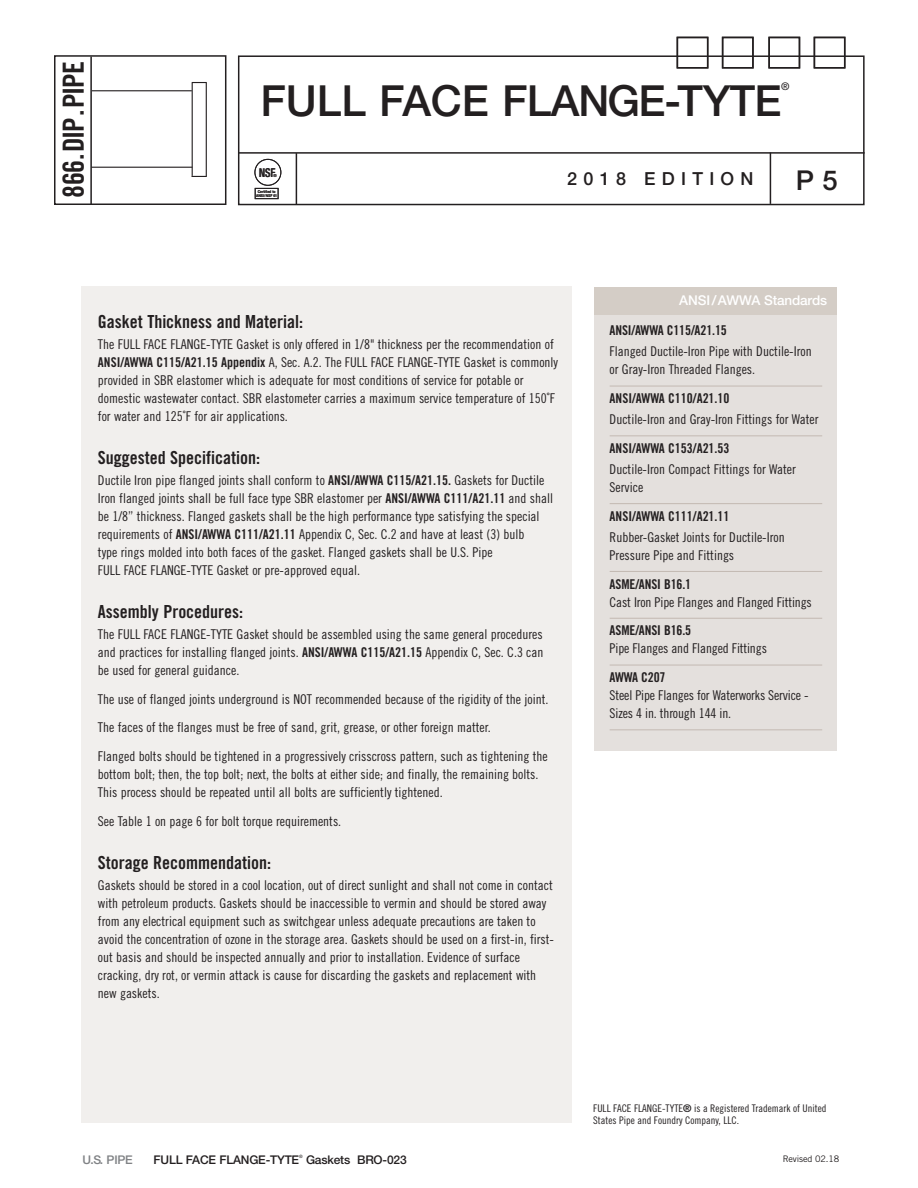
<style>
.page{position:relative;width:918px;height:1188px;background:#fff}
.page>*{position:absolute;margin:0;border:0;box-sizing:border-box;transform-origin:0 0}
.t1{font:500 42.9px "Helvetica Neue LT Std";letter-spacing:-.015em;color:#231f20}
.t2{font:29.1px "Trade Gothic LT Std Bd Cn 20";letter-spacing:-.03em;color:#231f20}
.t3{font:500 27.45px "Helvetica Neue LT Std";color:#231f20}
.t4{font:18px "Trade Gothic LT Std Bd Cn 20";color:#231f20}
.t5{font:500 18px "Helvetica Neue LT Std";letter-spacing:.35em;color:#231f20}
.t6{font:13.5px/18px "Trade Gothic LT Std Cn 18";color:#231f20}
.t7{font:13.5px "Trade Gothic LT Std Bd Cn 20";letter-spacing:-.01em;color:#231f20}
.t8{font:500 13.5px "Helvetica Neue LT Std";letter-spacing:-.01em;color:#fff}
.t9{font:500 condensed 12.3px "Helvetica Neue LT Std";color:#231f20;scale:.85 1}
.t10{font:500 12px "Helvetica Neue LT Std";letter-spacing:-.015em;color:#231f20}
.t11{font:500 12px "Helvetica Neue LT Std";color:#808285}
.t12{font:10.5px/12px "Trade Gothic LT Std Cn 18";color:#231f20}
.t13{font:500 10.5px "Helvetica Neue LT Std";color:#231f20}
.t14{font:9px "Trade Gothic LT Std";letter-spacing:-.015em;color:#231f20}
.t15{font:500 4.5px "Helvetica Neue LT Std";color:#231f20}
.t16{font:700 4.05px "Helvetica Neue LT Std";color:#231f20}
.t17{font:700 3.9px/3.6px "Helvetica Neue LT Std";letter-spacing:-.005em;color:#231f20;text-align:center;scale:.85 1}
.s1{font-family:"Trade Gothic LT Std Bd Cn 20"}
</style>
<div class="page">
<div style="left:54px;top:55px;width:172px;height:150px;border:2px solid #231f20"></div>
<hr style="left:90px;top:57px;width:2px;height:147px;background:#231f20">
<hr style="left:92px;top:90px;width:100px;height:1px;background:#231f20">
<hr style="left:192px;top:83px;width:1px;height:93px;background:#231f20">
<svg style="left:192px;top:82px;width:15px;height:1px"></svg>
<hr style="left:206px;top:83px;width:1px;height:93px;background:#231f20">
<svg style="left:192px;top:176px;width:15px;height:1px"></svg>
<hr style="left:91px;top:167px;width:101px;height:1px;background:#231f20">
<div style="left:81px;top:286px;width:491px;height:837px;background:#f1efed"></div>
<div style="left:238px;top:55px;width:627px;height:150px;border:2px solid #231f20"></div>
<hr style="left:239px;top:152px;width:626px;height:2px;background:#231f20">
<hr style="left:296px;top:153px;width:1px;height:51px;background:#231f20">
<div style="left:814px;top:37px;width:31px;height:32px;border:2px solid #231f20"></div>
<div style="left:768px;top:37px;width:32px;height:32px;border:2px solid #231f20"></div>
<div style="left:722px;top:37px;width:32px;height:32px;border:2px solid #231f20"></div>
<div style="left:677px;top:37px;width:31px;height:32px;border:2px solid #231f20"></div>
<div style="left:254px;top:159px;width:27px;height:27px;border:1px solid #231f20;border-radius:50%"></div>
<div style="left:255px;top:188px;width:24px;height:11px;border:1px solid #231f20"></div>
<hr style="left:770px;top:153px;width:1px;height:51px;background:#231f20">
<div style="left:594px;top:288px;width:243px;height:463px;background:#e4e0dd"></div>
<hr style="left:610px;top:386px;width:212px;height:1px;background:#c3b9b2">
<hr style="left:610px;top:436px;width:212px;height:1px;background:#c3b9b2">
<hr style="left:610px;top:503px;width:212px;height:1px;background:#c3b9b2">
<hr style="left:610px;top:571px;width:212px;height:1px;background:#c3b9b2">
<hr style="left:610px;top:618px;width:212px;height:1px;background:#c3b9b2">
<hr style="left:610px;top:665px;width:212px;height:1px;background:#c3b9b2">
<hr style="left:610px;top:730px;width:212px;height:1px;background:#c3b9b2">
<div style="left:594px;top:287px;width:243px;height:28px;background:#d4cdc6"></div>
<h2 class="t2" style="left:56px;top:198px;width:138px;rotate:-90deg">866.DIP.PIPE</h2>
<h1 class="t1" style="left:260px;top:75px;width:523px">FULL FACE FLANGE-TYTE</h1>
<p class="t13" style="left:781px;top:80px;width:10px">®</p>
<p class="t9" style="left:260px;top:165px;width:21px">NSF</p>
<p class="t16" style="left:274px;top:173px;width:5px">®</p>
<p class="t17" style="left:256px;top:190px;width:26px">Certified to<br>ANSI/NSF 61</p>
<p class="t16" style="left:273px;top:173px;width:5px">®</p>
<h3 class="t5" style="left:567px;top:168px;width:188px">2018 EDITION</h3>
<h3 class="t3" style="left:796px;top:163px;width:43px">P 5</h3>
<h3 class="t4" style="left:98px;top:311px;width:207px">Gasket Thickness and Material:</h3>
<p class="t6" style="left:98px;top:335px;width:462px">The FULL FACE FLANGE-TYTE Gasket is only offered in 1/8" thickness per the recommendation of <span class="s1">ANSI/AWWA C115/A21.15 Appendix</span> A, Sec. A.2. The FULL FACE FLANGE-TYTE Gasket is commonly provided in SBR elastomer which is adequate for most conditions of service for potable or domestic wastewater contact. SBR elastometer carries a maximum service temperature of 150˚F for water and 125˚F for air applications.</p>
<h3 class="t4" style="left:98px;top:446px;width:164px">Suggested Specification:</h3>
<p class="t6" style="left:98px;top:471px;width:457px">Ductile Iron pipe flanged joints shall conform to <span class="s1">ANSI/AWWA C115/A21.15.</span> Gaskets for Ductile Iron flanged joints shall be full face type SBR elastomer per <span class="s1">ANSI/AWWA C111/A21.11</span> and shall be 1/8” thickness. Flanged gaskets shall be the high performance type satisfying the special requirements of <span class="s1">ANSI/AWWA C111/A21.11</span> Appendix C, Sec. C.2 and have at least (3) bulb<br>type rings molded into both faces of the gasket. Flanged gaskets shall be U.S. Pipe<br>FULL FACE FLANGE-TYTE Gasket or pre-approved equal.</p>
<h3 class="t4" style="left:98px;top:600px;width:147px">Assembly Procedures:</h3>
<p class="t6" style="left:98px;top:625px;width:447px;text-align:justify">The FULL FACE FLANGE-TYTE Gasket should be assembled using the same general procedures and practices for installing flanged joints. <span class="s1">ANSI/AWWA C115/A21.15</span> Appendix C, Sec. C.3 can be used for general guidance.</p>
<p class="t6" style="left:98px;top:684px;width:452px;line-height:28.8px">The use of flanged joints underground is NOT recommended because of the rigidity of the joint.<br>The faces of the flanges must be free of sand, grit, grease, or other foreign matter.<br>Flanged bolts should be tightened in a progressively crisscross pattern, such as tightening the</p>
<p class="t6" style="left:98px;top:765px;width:442px">bottom bolt; then, the top bolt; next, the bolts at either side; and finally, the remaining bolts.<br>This process should be repeated until all bolts are sufficiently tightened.</p>
<p class="t6" style="left:98px;top:812px;width:245px">See Table 1 on page 6 for bolt torque requirements.</p>
<h3 class="t4" style="left:98px;top:851px;width:175px">Storage Recommendation:</h3>
<p class="t6" style="left:98px;top:876px;width:458px">Gaskets should be stored in a cool location, out of direct sunlight and shall not come in contact with petroleum products. Gaskets should be inaccessible to vermin and should be stored away from any electrical equipment such as switchgear unless adequate precautions are taken to avoid the concentration of ozone in the storage area. Gaskets should be used on a first-in, first&shy;out basis and should be inspected annually and prior to installation. Evidence of surface cracking, dry rot, or vermin attack is cause for discarding the gaskets and replacement with new gaskets.</p>
<p class="t8" style="left:679px;top:292px;width:149px">ANSI/AWWA Standards</p>
<p class="t7" style="left:610px;top:322px;width:119px">ANSI/AWWA C115/A21.15</p>
<p class="t6" style="left:610px;top:342px;width:204px">Flanged Ductile-Iron Pipe with Ductile-Iron or Gray-Iron Threaded Flanges.</p>
<p class="t7" style="left:610px;top:390px;width:121px">ANSI/AWWA C110/A21.10</p>
<p class="t6" style="left:610px;top:410px;width:210px">Ductile-Iron and Gray-Iron Fittings for Water</p>
<p class="t7" style="left:610px;top:440px;width:121px">ANSI/AWWA C153/A21.53</p>
<p class="t6" style="left:610px;top:460px;width:188px">Ductile-Iron Compact Fittings for Water<br>Service</p>
<p class="t7" style="left:610px;top:508px;width:121px">ANSI/AWWA C111/A21.11</p>
<p class="t6" style="left:610px;top:528px;width:177px">Rubber-Gasket Joints for Ductile-Iron<br>Pressure Pipe and Fittings</p>
<p class="t7" style="left:610px;top:576px;width:83px">ASME/ANSI B16.1</p>
<p class="t6" style="left:610px;top:593px;width:204px">Cast Iron Pipe Flanges and Flanged Fittings</p>
<p class="t7" style="left:610px;top:622px;width:83px">ASME/ANSI B16.5</p>
<p class="t6" style="left:610px;top:639px;width:159px">Pipe Flanges and Flanged Fittings</p>
<p class="t7" style="left:610px;top:669px;width:57px">AWWA C207</p>
<p class="t6" style="left:610px;top:686px;width:201px">Steel Pipe Flanges for Waterworks Service -<br>Sizes 4 in. through 144 in.</p>
<p class="t12" style="left:593px;top:1102px;width:235px">FULL FACE FLANGE-TYTE<span class="s1">®</span> is a Registered Trademark of United<br>States Pipe and Foundry Company, LLC.</p>
<p class="t11" style="left:82px;top:1152px;width:52px">U.S. PIPE</p>
<p class="t10" style="left:154px;top:1152px;width:147px">FULL FACE FLANGE-TYTE</p>
<p class="t15" style="left:299px;top:1153px;width:5px">®</p>
<p class="t10" style="left:306px;top:1152px;width:102px">Gaskets BRO-023</p>
<p class="t14" style="left:783px;top:1153px;width:58px">Revised 02.18</p>
</div>
